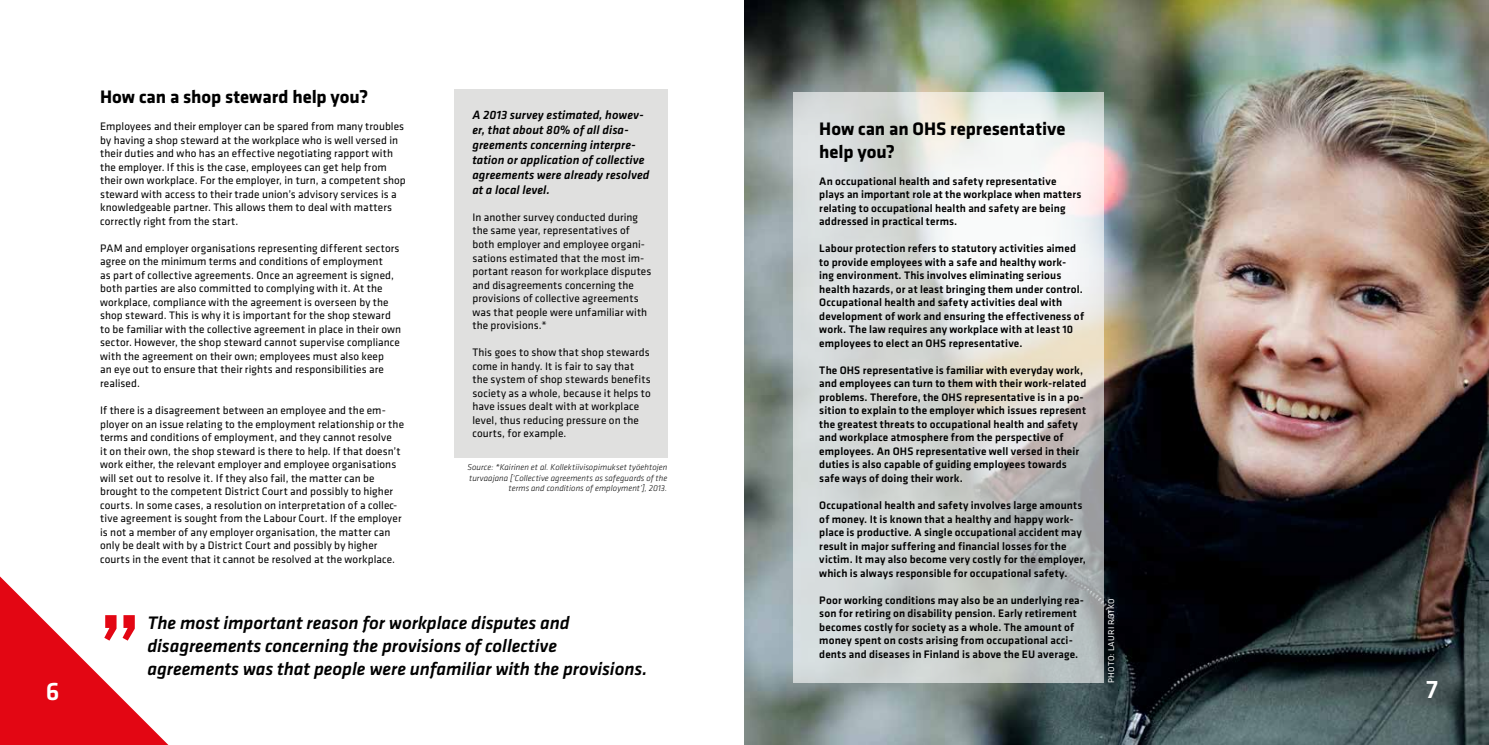
<style>
.page{position:relative;width:1489px;height:745px;background:#fff}
.page>*{position:absolute;margin:0;border:0;box-sizing:border-box;transform-origin:0 0}
.t1{font:500 91.25px "Klavika";color:#e30613}
.t2{font:500 26.25px "Klavika";color:#fff}
.t3{font:italic 500 18.75px/22.5px "Klavika";letter-spacing:-.005em;color:#000}
.t4{font:700 18.75px/22.5px "Klavika";letter-spacing:-.005em;color:#000}
.t5{font:italic 500 12.5px/15px "Klavika";letter-spacing:.005em;color:#000}
.t6{font:11.25px/13.5px "Klavika";letter-spacing:.01em;color:#000}
.t7{font:500 11.25px/13.5px "Klavika";letter-spacing:.01em;color:#000}
.t8{font:italic 300 8.75px/10.5px "Klavika";letter-spacing:.01em;color:#000;text-align:right}
.t9{font:8.75px "Klavika";letter-spacing:.035em;color:#fff}
</style>
<div class="page">
<svg style="left:0;top:576px;width:168px;height:168px"></svg>
<div style="left:454px;top:89px;width:213px;height:368px;background:#e0e0df"></div>
<img style="left:744px;top:0;width:744px;height:744px">
<svg style="left:793px;top:92px;width:310px;height:590px"></svg>
<h2 class="t2" style="left:46px;top:673px;width:15px">6</h2>
<h3 class="t4" style="left:100px;top:85px;width:269px">How can a shop steward help you?</h3>
<p class="t6" style="left:100px;top:119px;width:307px">Employees and their employer can be spared from many troubles by having a shop steward at the workplace who is well versed in their duties and who has an effective negotiating rapport with the employer. If this is the case, employees can get help from their own workplace. For the employer, in turn, a competent shop steward with access to their trade union’s advisory services is a knowledgeable partner. This allows them to deal with matters correctly right from the start.</p>
<p class="t6" style="left:100px;top:241px;width:303px">PAM and employer organisations representing different sectors agree on the minimum terms and conditions of employment<br>as part of collective agreements. Once an agreement is signed, both parties are also committed to complying with it. At the workplace, compliance with the agreement is overseen by the shop steward. This is why it is important for the shop steward to be familiar with the collective agreement in place in their own sector. However, the shop steward cannot supervise compliance with the agreement on their own; employees must also keep<br>an eye out to ensure that their rights and responsibilities are realised.</p>
<p class="t6" style="left:100px;top:403px;width:305px">If there is a disagreement between an employee and the em&shy;ployer on an issue relating to the employment relationship or the terms and conditions of employment, and they cannot resolve<br>it on their own, the shop steward is there to help. If that doesn’t work either, the relevant employer and employee organisations will set out to resolve it. If they also fail, the matter can be brought to the competent District Court and possibly to higher courts. In some cases, a resolution on interpretation of a collec&shy;tive agreement is sought from the Labour Court. If the employer is not a member of any employer organisation, the matter can only be dealt with by a District Court and possibly by higher courts in the event that it cannot be resolved at the workplace.</p>
<p class="t5" style="left:472px;top:107px;width:179px">A 2013 survey estimated, howev&shy;er, that about 80% of all disa&shy;greements concerning interpre&shy;tation or application of collective agreements were already resolved at a local level.</p>
<p class="t6" style="left:472px;top:210px;width:180px">In another survey conducted during the same year, representatives of both employer and employee organi&shy;sations estimated that the most im&shy;portant reason for workplace disputes and disagreements concerning the provisions of collective agreements was that people were unfamiliar with the provisions.*</p>
<p class="t6" style="left:472px;top:345px;width:180px">This goes to show that shop stewards come in handy. It is fair to say that the system of shop stewards benefits society as a whole, because it helps to have issues dealt with at workplace level, thus reducing pressure on the courts, for example.</p>
<p class="t8" style="left:467px;top:462px;width:201px">Source: *Kairinen et al. Kollektiivisopimukset työehtojen turvaajana [‘Collective agreements as safeguards of the terms and conditions of employment’], 2013.</p>
<h1 class="t1" style="left:98px;top:585px;width:45px">”</h1>
<h3 class="t3" style="left:147px;top:611px;width:501px">The most important reason for workplace disputes and disagreements concerning the provisions of collective agreements was that people were unfamiliar with the provisions.</h3>
<h3 class="t4" style="left:819px;top:117px;width:248px">How can an OHS representative help you?</h3>
<p class="t7" style="left:819px;top:174px;width:264px">An occupational health and safety representative plays an important role at the workplace when matters relating to occupational health and safety are being addressed in practical terms.</p>
<p class="t7" style="left:819px;top:241px;width:266px">Labour protection refers to statutory activities aimed to provide employees with a safe and healthy work-<br>ing environment. This involves eliminating serious health hazards, or at least bringing them under control.<br>Occupational health and safety activities deal with development of work and ensuring the effectiveness of work. The law requires any workplace with at least 10 employees to elect an OHS representative.</p>
<p class="t7" style="left:819px;top:363px;width:269px">The OHS representative is familiar with everyday work, and employees can turn to them with their work-related problems. Therefore, the OHS representative is in a po&shy;sition to explain to the employer which issues represent the greatest threats to occupational health and safety and workplace atmosphere from the perspective of employees. An OHS representative well versed in their duties is also capable of guiding employees towards safe ways of doing their work.</p>
<p class="t7" style="left:819px;top:498px;width:268px">Occupational health and safety involves large amounts of money. It is known that a healthy and happy work&shy;place is productive. A single occupational accident may result in major suffering and financial losses for the victim. It may also become very costly for the employer, which is always responsible for occupational safety.</p>
<p class="t7" style="left:819px;top:592px;width:266px">Poor working conditions may also be an underlying rea&shy;son for retiring on disability pension. Early retirement becomes costly for society as a whole. The amount of money spent on costs arising from occupational acci&shy;dents and diseases in Finland is above the EU average.</p>
<p class="t9" style="left:1105px;top:682px;width:86px;rotate:-90deg">PHOTO: LAURI ROTKO</p>
<h2 class="t2" style="left:1425px;top:671px;width:14px">7</h2>
</div>
